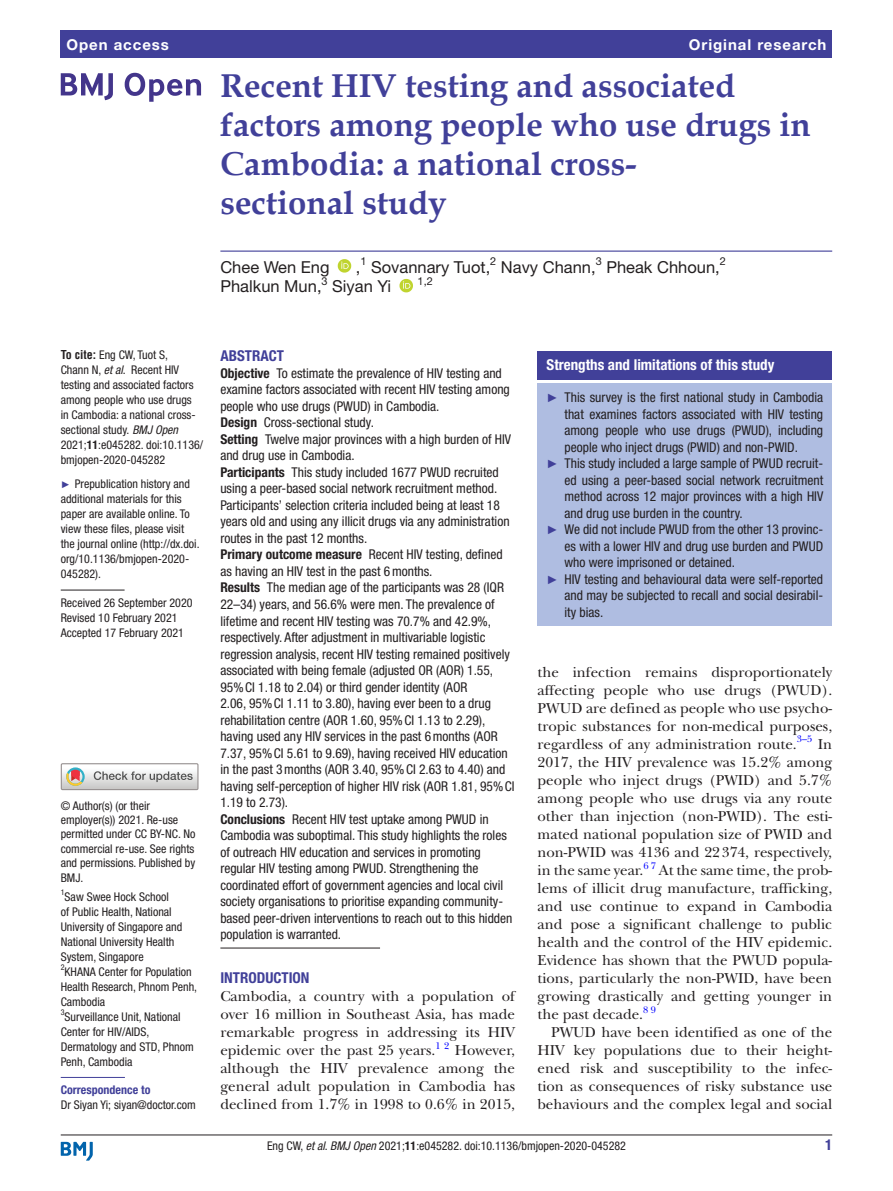
<style>
.page{position:relative;width:893px;height:1191px;background:#fff}
.page>*{position:absolute;margin:0;border:0;box-sizing:border-box;transform-origin:0 0}
.t1{font:700 33px/39px "Book Antiqua";color:#414099}
.t2{font:16.5px "Helvetica Neue LT Std";color:#231f20}
.t3{font:15px/18px "New Baskerville";color:#231f20;text-align:justify}
.t4{font:700 condensed 15px "Helvetica Neue LT Std";color:#fff}
.t5{font:700 15px "Helvetica Neue LT Std";letter-spacing:.065em;color:#fff}
.t6{font:700 condensed 15px "Helvetica Neue LT Std";color:#414099}
.t7{font:condensed 13.5px/16.5px "Helvetica Neue LT Std";color:#231f20}
.t8{font:condensed 12px/15px "Helvetica Neue LT Std";color:#231f20}
.t9{font:700 condensed 12px "Helvetica Neue LT Std";color:#414099}
.t10{font:10.95px "Helvetica Neue LT Std";color:#231f20}
.t11{font:9.9px "New Baskerville";color:#00f}
.t12{font:condensed 7.95px "Helvetica Neue LT Std";color:#231f20}
.s1{font-family:"Helvetica LT Std";font-weight:700}
.s2{font-style:italic}
.s3{font-weight:700}
.s4{font-family:"Arial";font-stretch:normal;font-size:9.75px;color:#414099}
.s5{font-family:"Arial";font-stretch:normal;font-size:12px;color:#414099}
</style>
<div class="page">
<hr style="left:61px;top:1134px;width:771px;height:1px;background:#231f20">
<svg style="left:61px;top:1141px;width:32px;height:19px"></svg>
<div style="left:61px;top:31px;width:771px;height:27px;background:#414099"></div>
<hr style="left:220px;top:250px;width:612px;height:2px;background:#414099">
<svg style="left:338px;top:259px;width:13px;height:14px"></svg>
<svg style="left:399px;top:279px;width:14px;height:13px"></svg>
<hr style="left:61px;top:589px;width:64px;height:1px;background:#231f20">
<hr style="left:61px;top:1077px;width:64px;height:1px;background:#414099">
<svg style="left:61px;top:73px;width:52px;height:27px"></svg>
<svg style="left:125px;top:73px;width:76px;height:29px"></svg>
<div style="left:61px;top:763px;width:138px;height:27px;border:1px solid #969090"></div>
<svg style="left:61px;top:763px;width:137px;height:26px"></svg>
<hr style="left:220px;top:947px;width:160px;height:1px;background:#231f20">
<div style="left:538px;top:351px;width:294px;height:28px;background:#414099"></div>
<div style="left:538px;top:383px;width:294px;height:243px;background:#afbde1"></div>
<p class="t5" style="left:66px;top:35px;width:104px">Open access</p>
<p class="t5" style="left:689px;top:35px;width:139px">Original research</p>
<h1 class="t1" style="left:220px;top:66px;width:592px">Recent HIV testing and associated factors among people who use drugs in<br>Cambodia: a national cross-<br>sectional study</h1>
<p class="t2" style="left:220px;top:257px;width:111px">Chee Wen Eng</p>
<p class="t2" style="left:356px;top:257px;width:6px">,</p>
<p class="t10" style="left:360px;top:255px;width:8px">1</p>
<p class="t2" style="left:371px;top:257px;width:121px">Sovannary Tuot,</p>
<p class="t10" style="left:490px;top:255px;width:8px">2</p>
<p class="t2" style="left:501px;top:257px;width:96px">Navy Chann,</p>
<p class="t10" style="left:596px;top:255px;width:8px">3</p>
<p class="t2" style="left:606px;top:257px;width:115px">Pheak Chhoun,</p>
<p class="t10" style="left:720px;top:255px;width:8px">2</p>
<p class="t2" style="left:220px;top:277px;width:103px">Phalkun Mun,</p>
<p class="t10" style="left:322px;top:274px;width:8px">3</p>
<p class="t2" style="left:332px;top:277px;width:60px">Siyan Yi</p>
<p class="t10" style="left:418px;top:274px;width:17px">1,2</p>
<p class="t8" style="left:61px;top:347px;width:144px"><span class="s1">To cite:</span> Eng CW, Tuot S,<br>Chann N, <span class="s2">et al</span>. Recent HIV testing and associated factors among people who use drugs<br>in Cambodia: a national cross&shy;sectional study. <span class="s2">BMJ Open<br></span>2021;<span class="s3">11</span>:e045282. doi:10.1136/ bmjopen-2020-045282</p>
<p class="t8" style="left:61px;top:476px;width:140px"><span class="s4">►</span> Prepublication history and additional materials for this paper are available online. To view these files, please visit the journal online (http://dx.doi. org/10.1136/bmjopen-2020-<br>045282).</p>
<p class="t8" style="left:61px;top:595px;width:133px">Received 26 September 2020<br>Revised 10 February 2021<br>Accepted 17 February 2021</p>
<p class="t8" style="left:61px;top:798px;width:136px;line-height:14.4px">© Author(s) (or their employer(s)) 2021. Re-use permitted under CC BY-NC. No commercial re-use. See rights and permissions. Published by<br>BMJ.</p>
<p class="t12" style="left:61px;top:888px;width:5px">1</p>
<p class="t8" style="left:61px;top:889px;width:123px;text-indent:4px">Saw Swee Hock School<br>of Public Health, National<br>University of Singapore and<br>National University Health<br>System, Singapore</p>
<p class="t12" style="left:61px;top:963px;width:5px">2</p>
<p class="t8" style="left:61px;top:964px;width:138px;text-indent:4px">KHANA Center for Population<br>Health Research, Phnom Penh,<br>Cambodia<br><sup>3</sup>Surveillance Unit, National<br>Center for HIV/AIDS,<br>Dermatology and STD, Phnom<br>Penh, Cambodia</p>
<p class="t9" style="left:61px;top:1082px;width:91px">Correspondence to</p>
<p class="t8" style="left:61px;top:1097px;width:137px">Dr Siyan Yi; siyan@doctor.com</p>
<p class="t6" style="left:220px;top:347px;width:65px">ABSTRACT</p>
<p class="t7" style="left:220px;top:365px;width:296px"><span class="s3">Objective</span> To estimate the prevalence of HIV testing and examine factors associated with recent HIV testing among people who use drugs (PWUD) in Cambodia.<br><span class="s3">Design</span> Cross-sectional study.<br><span class="s3">Setting</span> Twelve major provinces with a high burden of HIV and drug use in Cambodia.<br><span class="s3">Participants</span> This study included 1677 PWUD recruited using a peer-based social network recruitment method.<br>Participants’ selection criteria included being at least 18 years old and using any illicit drugs via any administration routes in the past 12 months.<br><span class="s3">Primary outcome measure</span> Recent HIV testing, defined as having an HIV test in the past 6months.<br><span class="s3">Results</span> The median age of the participants was 28 (IQR 22–34) years, and 56.6% were men. The prevalence of lifetime and recent HIV testing was 70.7% and 42.9%, respectively. After adjustment in multivariable logistic regression analysis, recent HIV testing remained positively associated with being female (adjusted OR (AOR) 1.55, 95%CI 1.18 to 2.04) or third gender identity (AOR<br>2.06, 95%CI 1.11 to 3.80), having ever been to a drug rehabilitation centre (AOR 1.60, 95%CI 1.13 to 2.29), having used any HIV services in the past 6months (AOR 7.37, 95%CI 5.61 to 9.69), having received HIV education in the past 3months (AOR 3.40, 95%CI 2.63 to 4.40) and having self-perception of higher HIV risk (AOR 1.81, 95%CI 1.19 to 2.73).<br><span class="s3">Conclusions</span> Recent HIV test uptake among PWUD in Cambodia was suboptimal. This study highlights the roles of outreach HIV education and services in promoting regular HIV testing among PWUD. Strengthening the coordinated effort of government agencies and local civil society organisations to prioritise expanding community&shy;based peer-driven interventions to reach out to this hidden population is warranted.</p>
<p class="t6" style="left:220px;top:969px;width:91px">INTRODUCTION</p>
<p class="t3" style="left:220px;top:987px;width:296px">Cambodia, a country with a population of over 16 million in Southeast Asia, has made remarkable progress in addressing its HIV epidemic over the past 25 years.<sup>1</sup> <sup>2</sup> However, although the HIV prevalence among the general adult population in Cambodia has declined from 1.7% in 1998 to 0.6% in 2015,</p>
<p class="t4" style="left:547px;top:356px;width:229px">Strengths and limitations of this study</p>
<p class="t7" style="left:547px;top:389px;width:278px"><span class="s5">►</span> This survey is the first national study in Cambodia</p>
<p class="t7" style="left:565px;top:405px;width:260px">that examines factors associated with HIV testing</p>
<p class="t7" style="left:565px;top:422px;width:260px">among people who use drugs (PWUD), including</p>
<p class="t7" style="left:565px;top:438px;width:235px">people who inject drugs (PWID) and non-PWID.</p>
<p class="t7" style="left:547px;top:455px;width:278px"><span class="s5">►</span> This study included a large sample of PWUD recruit-</p>
<p class="t7" style="left:565px;top:471px;width:260px">ed using a peer-based social network recruitment</p>
<p class="t7" style="left:565px;top:488px;width:260px">method across 12 major provinces with a high HIV</p>
<p class="t7" style="left:565px;top:504px;width:180px">and drug use burden in the country.</p>
<p class="t7" style="left:547px;top:521px;width:278px"><span class="s5">►</span> We did not include PWUD from the other 13 provinc-</p>
<p class="t7" style="left:565px;top:537px;width:260px">es with a lower HIV and drug use burden and PWUD</p>
<p class="t7" style="left:565px;top:554px;width:172px">who were imprisoned or detained.</p>
<p class="t7" style="left:547px;top:570px;width:278px"><span class="s5">►</span> HIV testing and behavioural data were self-reported</p>
<p class="t7" style="left:565px;top:587px;width:260px">and may be subjected to recall and social desirabil-</p>
<p class="t7" style="left:565px;top:603px;width:40px">ity bias.</p>
<p class="t3" style="left:538px;top:663px;width:296px">the infection remains disproportionately affecting people who use drugs (PWUD).<br>PWUD are defined as people who use psycho&shy;tropic substances for non-medical purposes, regardless of any administration route.<sup>3–5</sup> In 2017, the HIV prevalence was 15.2% among people who inject drugs (PWID) and 5.7% among people who use drugs via any route other than injection (non-PWID). The esti&shy;mated national population size of PWID and non-PWID was 4136 and 22374, respectively, in the same year.</p>
<p class="t11" style="left:643px;top:859px;width:14px">6 7</p>
<p class="t3" style="left:538px;top:861px;width:296px;text-indent:121px">At the same time, the prob&shy;lems of illicit drug manufacture, trafficking, and use continue to expand in Cambodia and pose a significant challenge to public health and the control of the HIV epidemic.<br>Evidence has shown that the PWUD popula&shy;tions, particularly the non-PWID, have been growing drastically and getting younger in the past decade.<sup>8</sup> <sup>9</sup></p>
<p class="t3" style="left:538px;top:1023px;width:296px;text-indent:14px">PWUD have been identified as one of the HIV key populations due to their height&shy;ened risk and susceptibility to the infec&shy;tion as consequences of risky substance use behaviours and the complex legal and social</p>
<p class="t8" style="left:267px;top:1137px;width:360px">Eng CW, <span class="s2">et al</span>. <span class="s2">BMJ Open</span> 2021;<span class="s3">11</span>:e045282. doi:10.1136/bmjopen-2020-045282</p>
<p class="t6" style="left:825px;top:1135px;width:9px">1</p>
</div>
